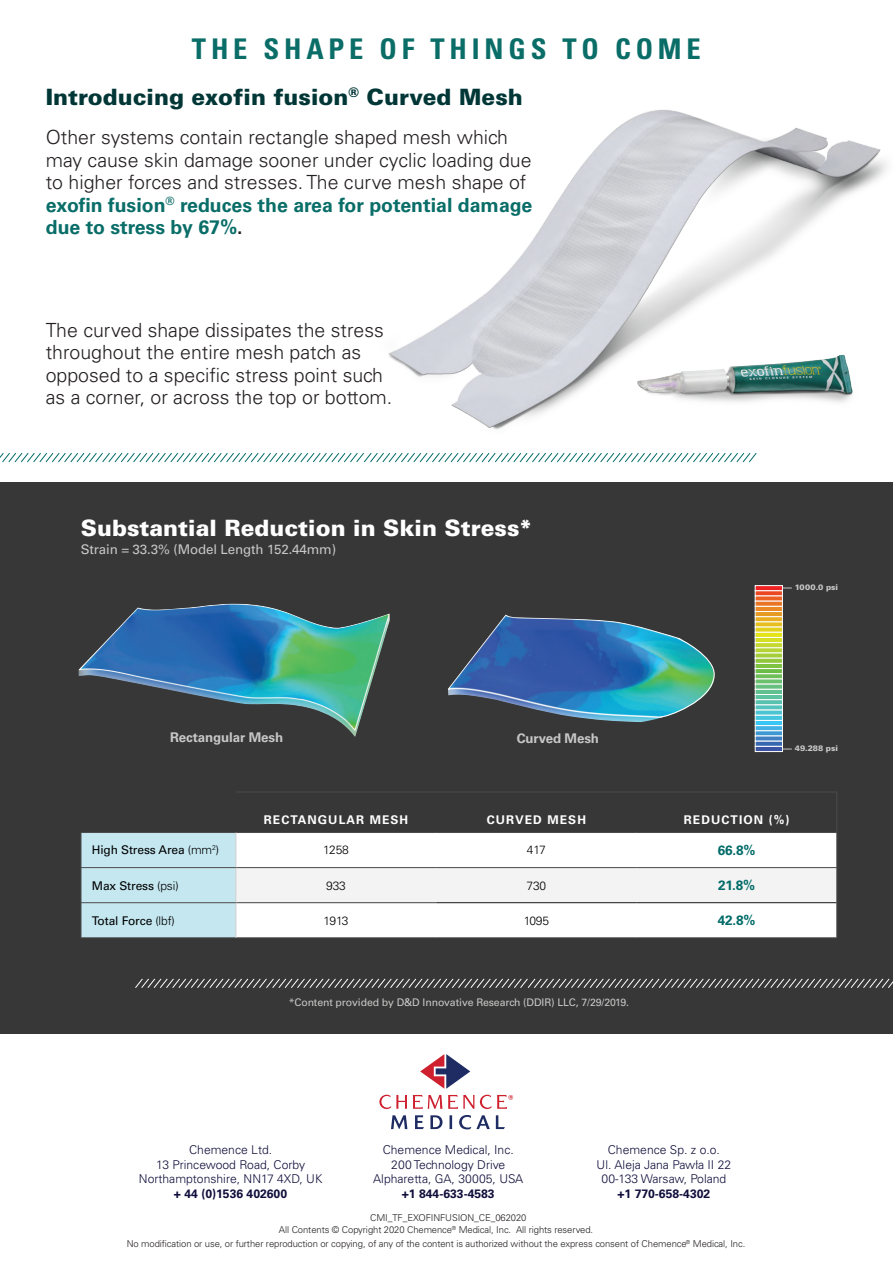
<style>
.page{position:relative;width:893px;height:1263px;background:#fff}
.page>*{position:absolute;margin:0;border:0;box-sizing:border-box;transform-origin:0 0}
.t1{font:700 condensed 28.5px "Univers LT";letter-spacing:.17em;color:#0a6d67}
.t2{font:900 22.5px "Univers LT";color:#003736}
.t3{font:900 22.5px "Univers LT";color:#fff}
.t4{font:300 19.5px/22.5px "Univers LT";color:#231f20}
.t5{font:700 13.5px "Univers LT";color:#006b68}
.t6{font:13.35px "Univers LT";letter-spacing:-.01em;color:#c8c7c7}
.t7{font:700 13.35px "Univers LT";letter-spacing:-.01em;color:#c8c7c7}
.t8{font:300 12.15px/14.9px "Univers LT";color:#100e3b;text-align:center}
.t9{font:700 12.15px "Univers LT";color:#100e3b}
.t10{font:12px "Univers LT";letter-spacing:-.01em;color:#000}
.t11{font:700 12px "Univers LT";letter-spacing:.09em;color:#fff}
.t12{font:300 12px "Univers LT";letter-spacing:-.01em;color:#000}
.t13{font:10.5px "Univers LT";letter-spacing:-.01em;color:#c8c8c7}
.t14{font:300 9.45px/13.5px "Univers LT";letter-spacing:-.01em;color:#231f20;text-align:center}
.t15{font:900 7.8px "Univers LT";letter-spacing:-.01em;color:#c8c7c7}
.s1{font-weight:700;color:#096d68}
.s2{font-weight:700}
.s3{font-weight:300}
</style>
<div class="page">
<img style="left:388px;top:109px;width:499px;height:321px">
<img style="left:590px;top:349px;width:297px;height:59px">
<svg style="left:0;top:453px;width:757px;height:10px"></svg>
<div style="left:0;top:482px;width:893px;height:551px;background:#363736"></div>
<svg style="left:135px;top:978px;width:758px;height:10px"></svg>
<img style="left:78px;top:604px;width:312px;height:133px">
<img style="left:448px;top:614px;width:228px;height:108px">
<svg style="left:755px;top:585px;width:28px;height:6px"></svg>
<svg style="left:755px;top:591px;width:28px;height:5px"></svg>
<svg style="left:755px;top:596px;width:28px;height:5px"></svg>
<svg style="left:755px;top:601px;width:28px;height:5px"></svg>
<svg style="left:755px;top:606px;width:28px;height:5px"></svg>
<svg style="left:755px;top:611px;width:28px;height:5px"></svg>
<svg style="left:755px;top:616px;width:28px;height:6px"></svg>
<svg style="left:755px;top:622px;width:28px;height:5px"></svg>
<svg style="left:755px;top:627px;width:28px;height:5px"></svg>
<svg style="left:755px;top:632px;width:28px;height:5px"></svg>
<svg style="left:755px;top:637px;width:28px;height:5px"></svg>
<svg style="left:755px;top:642px;width:28px;height:6px"></svg>
<svg style="left:755px;top:648px;width:28px;height:5px"></svg>
<svg style="left:755px;top:653px;width:28px;height:5px"></svg>
<svg style="left:755px;top:658px;width:28px;height:5px"></svg>
<svg style="left:755px;top:663px;width:28px;height:5px"></svg>
<svg style="left:755px;top:668px;width:28px;height:6px"></svg>
<svg style="left:755px;top:674px;width:28px;height:5px"></svg>
<svg style="left:755px;top:679px;width:28px;height:5px"></svg>
<svg style="left:755px;top:684px;width:28px;height:5px"></svg>
<svg style="left:755px;top:689px;width:28px;height:5px"></svg>
<svg style="left:755px;top:694px;width:28px;height:5px"></svg>
<svg style="left:755px;top:699px;width:28px;height:6px"></svg>
<svg style="left:755px;top:705px;width:28px;height:5px"></svg>
<svg style="left:755px;top:710px;width:28px;height:5px"></svg>
<svg style="left:755px;top:715px;width:28px;height:5px"></svg>
<svg style="left:755px;top:720px;width:28px;height:5px"></svg>
<svg style="left:755px;top:725px;width:28px;height:6px"></svg>
<svg style="left:755px;top:731px;width:28px;height:5px"></svg>
<svg style="left:755px;top:736px;width:28px;height:5px"></svg>
<svg style="left:755px;top:741px;width:28px;height:5px"></svg>
<svg style="left:755px;top:746px;width:28px;height:6px"></svg>
<svg style="left:82px;top:833px;width:755px;height:104px;background:#eff6f7"></svg>
<hr style="left:236px;top:792px;width:200px;height:1px;background:#4b4c4d">
<hr style="left:436px;top:792px;width:200px;height:1px;background:#4b4c4d">
<hr style="left:636px;top:792px;width:201px;height:1px;background:#4b4c4d">
<hr style="left:837px;top:792px;width:1px;height:40px;background:#4b4c4d">
<hr style="left:81px;top:832px;width:155px;height:1px;background:#4b4c4d">
<hr style="left:236px;top:832px;width:200px;height:1px;background:#4b4c4d">
<hr style="left:436px;top:832px;width:200px;height:1px;background:#4b4c4d">
<hr style="left:636px;top:832px;width:201px;height:1px;background:#4b4c4d">
<hr style="left:436px;top:937px;width:200px;height:1px;background:#4b4c4d">
<hr style="left:636px;top:937px;width:201px;height:1px;background:#4b4c4d">
<hr style="left:236px;top:867px;width:200px;height:1px;background:#4b4c4d">
<hr style="left:436px;top:867px;width:200px;height:1px;background:#4b4c4d">
<hr style="left:436px;top:902px;width:200px;height:1px;background:#231f20">
<hr style="left:636px;top:867px;width:201px;height:1px;background:#4b4c4d">
<hr style="left:636px;top:902px;width:201px;height:1px;background:#231f20">
<hr style="left:236px;top:902px;width:200px;height:1px;background:#4b4c4d">
<hr style="left:81px;top:937px;width:155px;height:1px;background:#4b4c4d">
<hr style="left:236px;top:937px;width:200px;height:1px;background:#4b4c4d">
<hr style="left:235px;top:833px;width:1px;height:34px;background:#d8d8d8">
<hr style="left:235px;top:868px;width:1px;height:34px;background:#d8d8d8">
<hr style="left:235px;top:903px;width:1px;height:35px;background:#d8d8d8">
<hr style="left:81px;top:867px;width:155px;height:1px;background:#4b4c4d">
<hr style="left:81px;top:902px;width:155px;height:1px;background:#4b4c4d">
<hr style="left:81px;top:833px;width:1px;height:34px;background:#4b4c4d">
<hr style="left:81px;top:868px;width:1px;height:34px;background:#4b4c4d">
<hr style="left:81px;top:903px;width:1px;height:35px;background:#4b4c4d">
<hr style="left:837px;top:833px;width:1px;height:34px;background:#4b4c4d">
<hr style="left:837px;top:868px;width:1px;height:35px;background:#4b4c4d">
<hr style="left:837px;top:903px;width:1px;height:35px;background:#4b4c4d">
<svg style="left:420px;top:1054px;width:50px;height:35px"></svg>
<svg style="left:391px;top:1115px;width:16px;height:14px"></svg>
<svg style="left:415px;top:1115px;width:9px;height:14px"></svg>
<svg style="left:430px;top:1115px;width:12px;height:14px"></svg>
<svg style="left:450px;top:1115px;width:2px;height:14px"></svg>
<svg style="left:459px;top:1115px;width:31px;height:14px"></svg>
<svg style="left:496px;top:1115px;width:9px;height:14px"></svg>
<svg style="left:379px;top:1095px;width:28px;height:14px"></svg>
<svg style="left:413px;top:1095px;width:100px;height:14px"></svg>
<svg style="left:659px;top:637px;width:56px;height:81px"></svg>
<h1 class="t1" style="left:192px;top:31px;width:510px">THE SHAPE OF THINGS TO COME</h1>
<p class="t2" style="left:46px;top:83px;width:479px">Introducing exofin fusion<sup>®</sup> Curved Mesh</p>
<p class="t4" style="left:46px;top:126px;width:488px">Other systems contain rectangle shaped mesh which may cause skin damage sooner under cyclic loading due to higher forces and stresses. The curve mesh shape of <span class="s1">exofin fusion</span><sup>®</sup> <span class="s1">reduces the area for potential damage due to stress by 67%</span><span class="s2">.</span></p>
<p class="t4" style="left:46px;top:319px;width:348px">The curved shape dissipates the stress throughout the entire mesh patch as opposed to a specific stress point such as a corner, or across the top or bottom.</p>
<p class="t3" style="left:81px;top:514px;width:453px">Substantial Reduction in Skin Stress*</p>
<p class="t6" style="left:81px;top:541px;width:257px">Strain = 33.3% (Model Length 152.44mm)</p>
<p class="t7" style="left:170px;top:729px;width:114px">Rectangular Mesh</p>
<p class="t7" style="left:517px;top:730px;width:84px">Curved Mesh</p>
<p class="t15" style="left:795px;top:582px;width:45px">1000.0 psi</p>
<p class="t15" style="left:795px;top:743px;width:45px">49.288 psi</p>
<p class="t11" style="left:264px;top:812px;width:146px">RECTANGULAR MESH</p>
<p class="t11" style="left:487px;top:812px;width:101px">CURVED MESH</p>
<p class="t11" style="left:684px;top:812px;width:107px">REDUCTION (%)</p>
<p class="t10" style="left:92px;top:843px;width:129px">High Stress Area <span class="s3">(mm</span><sup>2</sup><span class="s3">)</span></p>
<p class="t12" style="left:323px;top:843px;width:27px">1258</p>
<p class="t12" style="left:527px;top:843px;width:20px">417</p>
<p class="t5" style="left:718px;top:842px;width:39px">66.8%</p>
<p class="t10" style="left:92px;top:878px;width:88px">Max Stress <span class="s3">(psi)</span></p>
<p class="t12" style="left:326px;top:878px;width:21px">933</p>
<p class="t12" style="left:526px;top:878px;width:21px">730</p>
<p class="t5" style="left:718px;top:877px;width:39px">21.8%</p>
<p class="t10" style="left:92px;top:913px;width:85px">Total Force <span class="s3">(lbf)</span></p>
<p class="t12" style="left:323px;top:913px;width:27px">1913</p>
<p class="t12" style="left:524px;top:913px;width:27px">1095</p>
<p class="t5" style="left:718px;top:912px;width:39px">42.8%</p>
<p class="t13" style="left:289px;top:996px;width:342px">*Content provided by D&amp;D Innovative Research (DDIR) LLC, 7/29/2019.</p>
<p class="t8" style="left:139px;top:1142px;width:185px">Chemence Ltd.<br>13 Princewood Road, Corby<br>Northamptonshire, NN17 4XD, UK</p>
<p class="t9" style="left:174px;top:1187px;width:115px">+ 44 (0)1536 402600</p>
<p class="t8" style="left:373px;top:1142px;width:152px">Chemence Medical, Inc.<br>200 Technology Drive<br>Alpharetta, GA, 30005, USA</p>
<p class="t9" style="left:402px;top:1187px;width:94px">+1 844-633-4583</p>
<p class="t14" style="left:370px;top:1210px;width:158px">CMI_TF_EXOFINFUSION_CE_062020</p>
<p class="t8" style="left:597px;top:1142px;width:136px">Chemence Sp. z o.o.<br>Ul. Aleja Jana Pawła II 22<br>00-133 Warsaw, Poland</p>
<p class="t9" style="left:617px;top:1187px;width:94px">+1 770-658-4302</p>
<p class="t14" style="left:127px;top:1223px;width:620px">All Contents © Copyright 2020 Chemence<sup>®</sup> Medical, Inc. All rights reserved.<br>No modification or use, or further reproduction or copying, of any of the content is authorized without the express consent of Chemence<sup>®</sup> Medical, Inc.</p>
</div>
